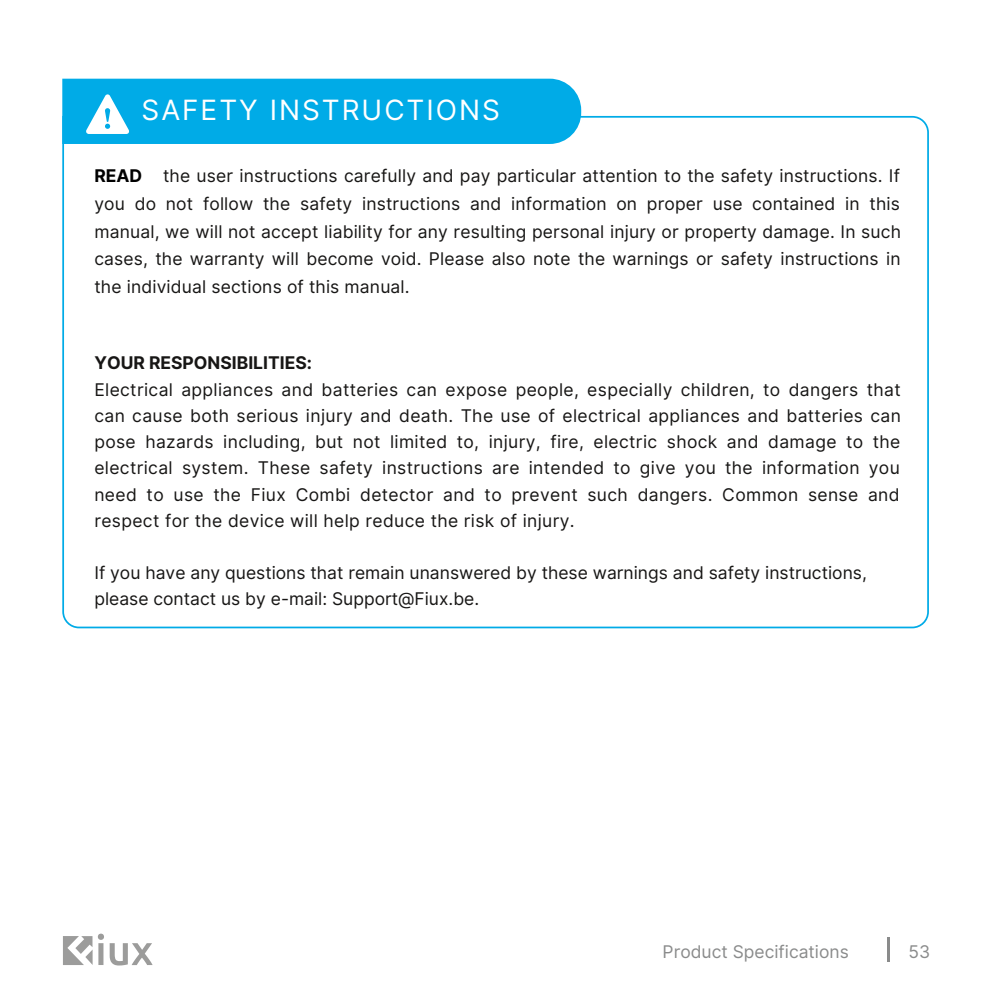
<style>
.page{position:relative;width:991px;height:993px;background:#fff}
.page>*{position:absolute;margin:0;border:0;box-sizing:border-box;transform-origin:0 0}
.t1{font:28px "Inter";letter-spacing:.07em;color:#fff}
.t2{font:17.5px/26.2px "Inter";color:#171615;text-align:justify}
.t3{font:17.5px "Inter";color:#8a8b8b}
.t4{font:700 17.5px "Inter";color:#171615}
.t5{font:700 17.5px "Inter";color:#000}
</style>
<div class="page">
<svg style="left:62px;top:116px;width:866px;height:512px"></svg>
<div style="left:62px;top:79px;width:519px;height:65px;background:#00abe7"></div>
<svg style="left:110px;top:943px;width:43px;height:22px"></svg>
<svg style="left:63px;top:933px;width:41px;height:31px"></svg>
<hr style="left:887px;top:937px;width:2px;height:24px;background:#8a8b8b">
<h1 class="t1" style="left:141px;top:93px;width:360px">SAFETY INSTRUCTIONS</h1>
<p class="t2" style="left:94px;top:162px;width:808px;line-height:27.7px;text-indent:69px">the user instructions carefully and pay particular attention to the safety instructions. If you do not follow the safety instructions and information on proper use contained in this manual, we will not accept liability for any resulting personal injury or property damage. In such cases, the warranty will become void. Please also note the warnings or safety instructions in the individual sections of this manual.</p>
<p class="t5" style="left:94px;top:165px;width:49px">READ</p>
<p class="t4" style="left:94px;top:352px;width:219px">YOUR RESPONSIBILITIES:</p>
<p class="t2" style="left:94px;top:376px;width:808px">Electrical appliances and batteries can expose people, especially children, to dangers that can cause both serious injury and death. The use of electrical appliances and batteries can pose hazards including, but not limited to, injury, fire, electric shock and damage to the electrical system. These safety instructions are intended to give you the information you need to use the Fiux Combi detector and to prevent such dangers. Common sense and respect for the device will help reduce the risk of injury.</p>
<p class="t2" style="left:94px;top:559px;width:774px">If you have any questions that remain unanswered by these warnings and safety instructions, please contact us by e-mail: Support@Fiux.be.</p>
<p class="t3" style="left:662px;top:940px;width:188px">Product Specifications</p>
<p class="t3" style="left:908px;top:940px;width:23px">53</p>
</div>
